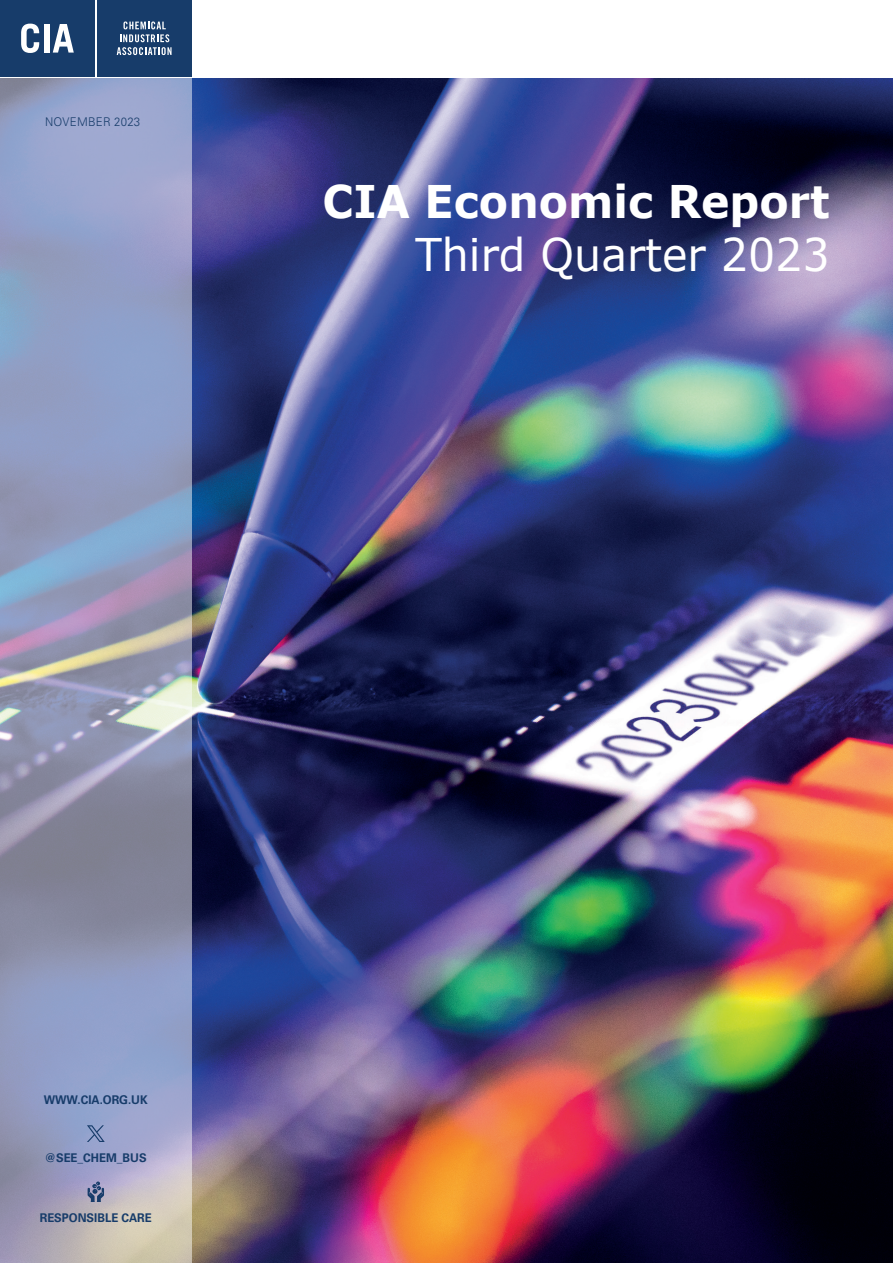
<style>
.page{position:relative;width:893px;height:1263px;background:#fff}
.page>*{position:absolute;margin:0;border:0;box-sizing:border-box;transform-origin:0 0}
.t1{font:700 45px "Verdana";color:#fff;scale:.95 1}
.t2{font:45px "Verdana";color:#fff;scale:.95 1}
.t3{font:700 12px "Univers LT Pro 65";color:#173c6a;scale:.95 1}
.t4{font:300 12px "Univers LT Pro 45";letter-spacing:.02em;color:#173c6a;scale:.95 1}
</style>
<div class="page">
<img style="left:191px;top:79px;width:702px;height:1184px">
<svg style="left:0;top:79px;width:191px;height:1184px;background:#969dbc"></svg>
<div style="left:97px;top:0;width:94px;height:77px;background:#173c6a"></div>
<svg style="left:117px;top:21px;width:55px;height:34px"></svg>
<div style="left:0;top:0;width:95px;height:77px;background:#173c6a"></div>
<svg style="left:21px;top:24px;width:18px;height:29px"></svg>
<div style="left:44px;top:24px;width:5px;height:29px;background:#fff"></div>
<svg style="left:53px;top:24px;width:21px;height:29px"></svg>
<svg style="left:87px;top:1125px;width:18px;height:17px"></svg>
<svg style="left:88px;top:1181px;width:16px;height:21px"></svg>
<p class="t4" style="left:45px;top:114px;width:102px">NOVEMBER 2023</p>
<h1 class="t1" style="left:322px;top:170px;width:535px">CIA Economic Report</h1>
<h1 class="t2" style="left:416px;top:223px;width:437px">Third Quarter 2023</h1>
<p class="t3" style="left:44px;top:1092px;width:111px">WWW.CIA.ORG.UK</p>
<p class="t3" style="left:45px;top:1149px;width:109px">@SEE_CHEM_BUS</p>
<p class="t3" style="left:40px;top:1209px;width:120px">RESPONSIBLE CARE</p>
</div>
